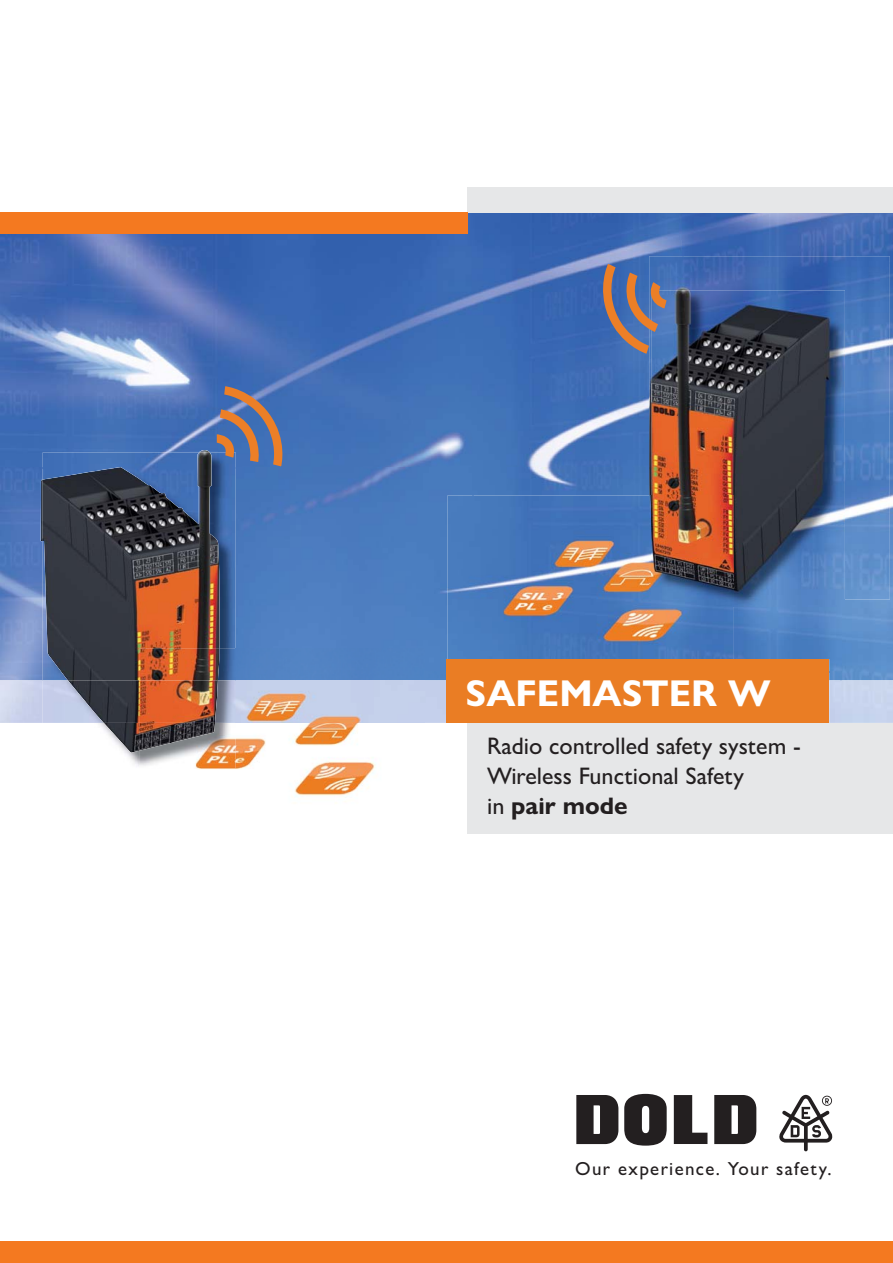
<style>
.page{position:relative;width:893px;height:1263px;background:#fff}
.page>*{position:absolute;margin:0;border:0;box-sizing:border-box;transform-origin:0 0}
.t1{font:700 37.5px "Gill Sans Nova";color:#fff}
.t2{font:500 24px/30px "Gill Sans Nova";color:#231f20}
.t3{font:500 18.9px "Gill Sans Nova";letter-spacing:.07em;color:#231f20}
.s1{font-weight:700}
</style>
<div class="page">
<div style="left:0;top:1242px;width:893px;height:21px;background:#f47920"></div>
<img style="left:0;top:213px;width:682px;height:254px">
<img style="left:682px;top:213px;width:211px;height:50px">
<img style="left:841px;top:263px;width:52px;height:409px">
<img style="left:0;top:467px;width:43px;height:213px">
<div style="left:236px;top:467px;width:236px;height:205px;background:#4b7cbf"></div>
<img style="left:472px;top:467px;width:177px;height:29px">
<img style="left:733px;top:607px;width:108px;height:65px">
<img style="left:425px;top:672px;width:21px;height:8px">
<svg style="left:674px;top:1095px;width:33px;height:49px"></svg>
<svg style="left:624px;top:1094px;width:43px;height:52px"></svg>
<svg style="left:714px;top:1095px;width:42px;height:49px;background:#3e3b3c"></svg>
<svg style="left:576px;top:1095px;width:42px;height:49px;background:#3f3b3c"></svg>
<svg style="left:779px;top:1095px;width:53px;height:56px"></svg>
<div style="left:468px;top:187px;width:425px;height:26px;background:#e6e7e8"></div>
<div style="left:0;top:213px;width:468px;height:21px;background:#f47920"></div>
<svg style="left:829px;top:672px;width:64px;height:8px"></svg>
<img style="left:0;top:680px;width:893px;height:43px">
<img style="left:196px;top:723px;width:179px;height:79px">
<img style="left:236px;top:649px;width:189px;height:74px">
<div style="left:446px;top:659px;width:383px;height:64px;background:#ea7d24"></div>
<img style="left:98px;top:723px;width:138px;height:45px">
<img style="left:43px;top:680px;width:25px;height:43px">
<img style="left:220px;top:475px;width:16px;height:174px">
<img style="left:220px;top:649px;width:16px;height:31px">
<img style="left:218px;top:680px;width:18px;height:43px">
<img style="left:41px;top:450px;width:167px;height:91px">
<img style="left:103px;top:723px;width:36px;height:30px">
<img style="left:43px;top:452px;width:177px;height:228px">
<img style="left:68px;top:680px;width:150px;height:43px">
<img style="left:139px;top:723px;width:76px;height:28px">
<img style="left:447px;top:496px;width:286px;height:163px">
<img style="left:651px;top:600px;width:194px;height:7px">
<img style="left:649px;top:256px;width:241px;height:344px">
<img style="left:649px;top:496px;width:84px;height:104px">
<svg style="left:601px;top:254px;width:75px;height:107px;background:#67759b"></svg>
<svg style="left:208px;top:381px;width:87px;height:94px;background:#647298"></svg>
<div style="left:468px;top:723px;width:425px;height:110px;background:#e6e7e8"></div>
<h1 class="t1" style="left:466px;top:680px;width:307px">SAFEMASTER W</h1>
<p class="t2" style="left:487px;top:734px;width:315px">Radio controlled safety system -<br>Wireless Functional Safety<br>in <span class="s1">pair mode</span></p>
<p class="t3" style="left:575px;top:1162px;width:258px">Our experience. Your safety.</p>
</div>
